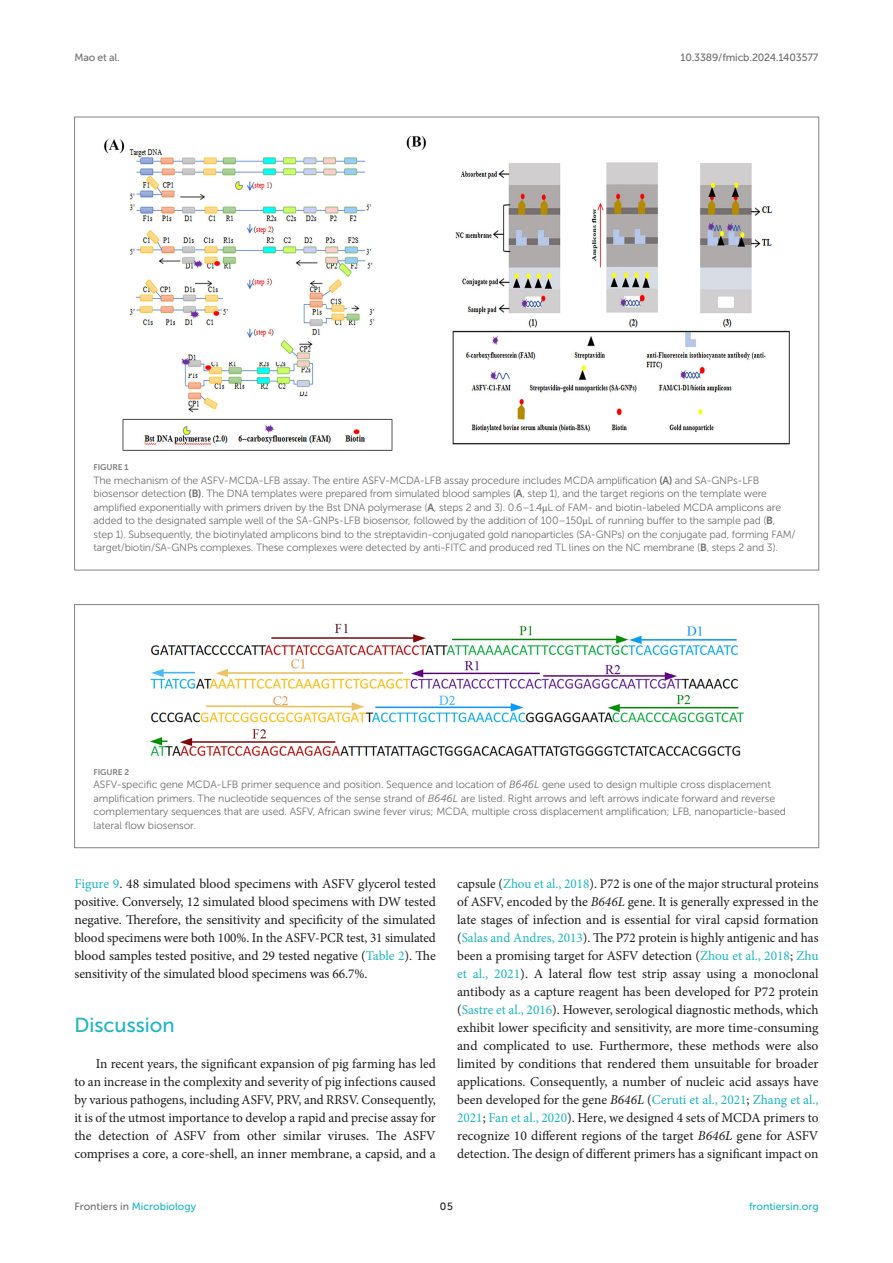
<style>
.page{position:relative;width:893px;height:1263px;background:#fff}
.page>*{position:absolute;margin:0;border:0;box-sizing:border-box;transform-origin:0 0}
.HEAD_1{font:20.25px "Museo Sans 500";color:#1db5c3}
.TEXT_FLUSH{font:13.5px/18px "Minion Pro";letter-spacing:-.005em;color:#1b1c1b;text-align:justify}
.FIG_LEG{font:10.5px/13.5px "Museo Sans 300";letter-spacing:-.015em;color:#706f70}
.t1{font:10.5px "Museo Sans 500";color:#1db5c3}
.t2{font:10.5px "Museo Sans 500";letter-spacing:-.015em;color:#706f70}
.t3{font:10.5px "Museo Sans 500";color:#1b1c1b}
.FIG_HD{font:8.25px "Museo Sans 700";letter-spacing:-.01em;color:#7e7f7f}
.s1{font-family:"Museo Sans 700"}
.s2{font-family:"STIX General"}
.s3{font-style:italic}
.s4{color:#1db5c3}
.s5{color:#706f70}
</style>
<div class="page">
<img style="left:103px;top:136px;width:687px;height:315px">
<img style="left:150px;top:623px;width:594px;height:133px">
<div style="left:74px;top:604px;width:745px;height:244px;border:1px solid #808285"></div>
<p class="t2" style="left:74px;top:51px;width:47px">Mao et al.</p>
<p class="t2" style="left:680px;top:51px;width:140px">10.3389/fmicb.2024.1403577</p>
<p class="FIG_HD" style="left:94px;top:463px;width:37px">FIGURE 1</p>
<p class="FIG_LEG" style="left:94px;top:473px;width:704px">The mechanism of the ASFV-MCDA-LFB assay. The entire ASFV-MCDA-LFB assay procedure includes MCDA amplification <span class="s1">(A)</span> and SA-GNPs-LFB biosensor detection <span class="s1">(B)</span>. The DNA templates were prepared from simulated blood samples (<span class="s1">A</span>, step 1), and the target regions on the template were amplified exponentially with primers driven by the Bst DNA polymerase (<span class="s1">A</span>, steps 2 and 3). 0.6–1.4 <span class="s2">μ</span>L of FAM- and biotin-labeled MCDA amplicons are added to the designated sample well of the SA-GNPs-LFB biosensor, followed by the addition of 100–150 <span class="s2">μ</span>L of running buffer to the sample pad (<span class="s1">B</span>, step 1). Subsequently, the biotinylated amplicons bind to the streptavidin-conjugated gold nanoparticles (SA-GNPs) on the conjugate pad, forming FAM/ target/biotin/SA-GNPs complexes. These complexes were detected by anti-FITC and produced red TL lines on the NC membrane (<span class="s1">B</span>, steps 2 and 3).</p>
<p class="FIG_HD" style="left:94px;top:767px;width:37px">FIGURE 2</p>
<p class="FIG_LEG" style="left:94px;top:778px;width:694px">ASFV-specific gene MCDA-LFB primer sequence and position. Sequence and location of <span class="s3">B646L</span> gene used to design multiple cross displacement amplification primers. The nucleotide sequences of the sense strand of <span class="s3">B646L</span> are listed. Right arrows and left arrows indicate forward and reverse complementary sequences that are used. ASFV, African swine fever virus; MCDA, multiple cross displacement amplification; LFB, nanoparticle-based lateral flow biosensor.</p>
<p class="TEXT_FLUSH" style="left:74px;top:875px;width:363px"><span class="s4">Figure 9</span>. 48 simulated blood specimens with ASFV glycerol tested positive. Conversely, 12 simulated blood specimens with DW tested negative. Therefore, the sensitivity and specificity of the simulated blood specimens were both 100%. In the ASFV-PCR test, 31 simulated blood samples tested positive, and 29 tested negative (<span class="s4">Table 2</span>). The sensitivity of the simulated blood specimens was 66.7%.</p>
<p class="HEAD_1" style="left:74px;top:1014px;width:102px">Discussion</p>
<p class="TEXT_FLUSH" style="left:74px;top:1055px;width:363px;text-indent:21px">In recent years, the significant expansion of pig farming has led to an increase in the complexity and severity of pig infections caused by various pathogens, including ASFV, PRV, and RRSV. Consequently, it is of the utmost importance to develop a rapid and precise assay for the detection of ASFV from other similar viruses. The ASFV comprises a core, a core-shell, an inner membrane, a capsid, and a</p>
<p class="TEXT_FLUSH" style="left:457px;top:875px;width:363px">capsule (<span class="s4">Zhou et al., 2018</span>). P72 is one of the major structural proteins of ASFV, encoded by the <span class="s3">B646L</span> gene. It is generally expressed in the late stages of infection and is essential for viral capsid formation (<span class="s4">Salas and Andres, 2013</span>). The P72 protein is highly antigenic and has been a promising target for ASFV detection (<span class="s4">Zhou et al., 2018</span>; <span class="s4">Zhu et al., 2021</span>). A lateral flow test strip assay using a monoclonal antibody as a capture reagent has been developed for P72 protein (<span class="s4">Sastre et al., 2016</span>). However, serological diagnostic methods, which exhibit lower specificity and sensitivity, are more time-consuming and complicated to use. Furthermore, these methods were also limited by conditions that rendered them unsuitable for broader applications. Consequently, a number of nucleic acid assays have been developed for the gene <span class="s3">B646L</span> (<span class="s4">Ceruti et al., 2021</span>; <span class="s4">Zhang et al., 2021</span>; <span class="s4">Fan et al., 2020</span>). Here, we designed 4 sets of MCDA primers to recognize 10 different regions of the target <span class="s3">B646L</span> gene for ASFV detection. The design of different primers has a significant impact on</p>
<p class="t1" style="left:74px;top:1200px;width:123px"><span class="s5">Frontiers in</span> Microbiology</p>
<p class="t3" style="left:440px;top:1200px;width:14px">05</p>
<p class="t1" style="left:749px;top:1200px;width:71px">frontiersin.org</p>
</div>
